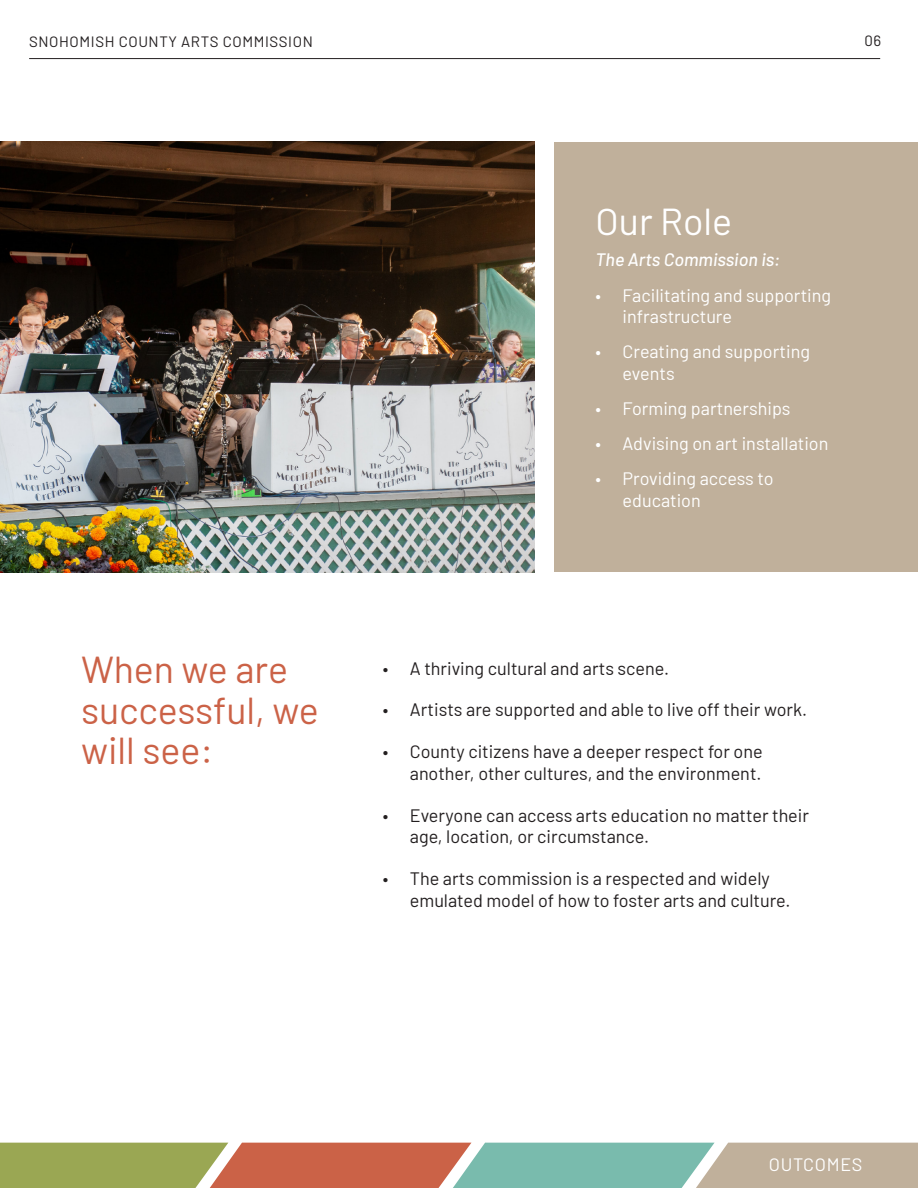
<style>
.page{position:relative;width:918px;height:1188px;background:#fff}
.page>*{position:absolute;margin:0;border:0;box-sizing:border-box;transform-origin:0 0}
.t1{font:37.5px/40.5px "Barlow";color:#cb6247}
.t2{font:37.5px "Barlow";color:#fff}
.t3{font:18px/21.6px "Barlow";color:#231f20}
.t4{font:18px/21.6px "Barlow";color:#fff}
.t5{font:italic 500 18px "Barlow";color:#fff}
.t6{font:18px "Barlow";letter-spacing:.04em;color:#fff}
.t7{font:15px "Barlow";letter-spacing:.04em;color:#231f20}
</style>
<div class="page">
<div style="left:554px;top:142px;width:364px;height:430px;background:#c0b09b"></div>
<img style="left:0;top:142px;width:535px;height:430px">
<hr style="left:29px;top:58px;width:851px;height:1px;background:#231f20">
<svg style="left:0;top:1143px;width:918px;height:45px;background:#aba07e"></svg>
<p class="t7" style="left:29px;top:31px;width:285px">SNOHOMISH COUNTY ARTS COMMISSION</p>
<p class="t7" style="left:864px;top:30px;width:18px">06</p>
<p class="t1" style="left:81px;top:647px;width:239px">When we are successful, we will see:</p>
<p class="t2" style="left:596px;top:194px;width:138px">Our Role</p>
<p class="t5" style="left:596px;top:247px;width:186px">The Arts Commission is:</p>
<p class="t4" style="left:623px;top:283px;width:210px;text-indent:-27px">• Facilitating and supporting infrastructure</p>
<p class="t4" style="left:623px;top:340px;width:189px;text-indent:-27px">• Creating and supporting events</p>
<p class="t4" style="left:596px;top:396px;width:196px">• Forming partnerships</p>
<p class="t4" style="left:596px;top:431px;width:234px">• Advising on art installation</p>
<p class="t4" style="left:623px;top:466px;width:153px;text-indent:-27px">• Providing access to education</p>
<p class="t3" style="left:383px;top:656px;width:288px">• A thriving cultural and arts scene.</p>
<p class="t3" style="left:383px;top:698px;width:426px">• Artists are supported and able to live off their work.</p>
<p class="t3" style="left:383px;top:740px;width:381px;text-align:right">• County citizens have a deeper respect for one another, other cultures, and the environment.</p>
<p class="t3" style="left:410px;top:803px;width:401px;text-indent:-27px">• Everyone can access arts education no matter their age, location, or circumstance.</p>
<p class="t3" style="left:410px;top:867px;width:382px;text-indent:-27px">• The arts commission is a respected and widely emulated model of how to foster arts and culture.</p>
<p class="t6" style="left:769px;top:1152px;width:95px">OUTCOMES</p>
</div>
